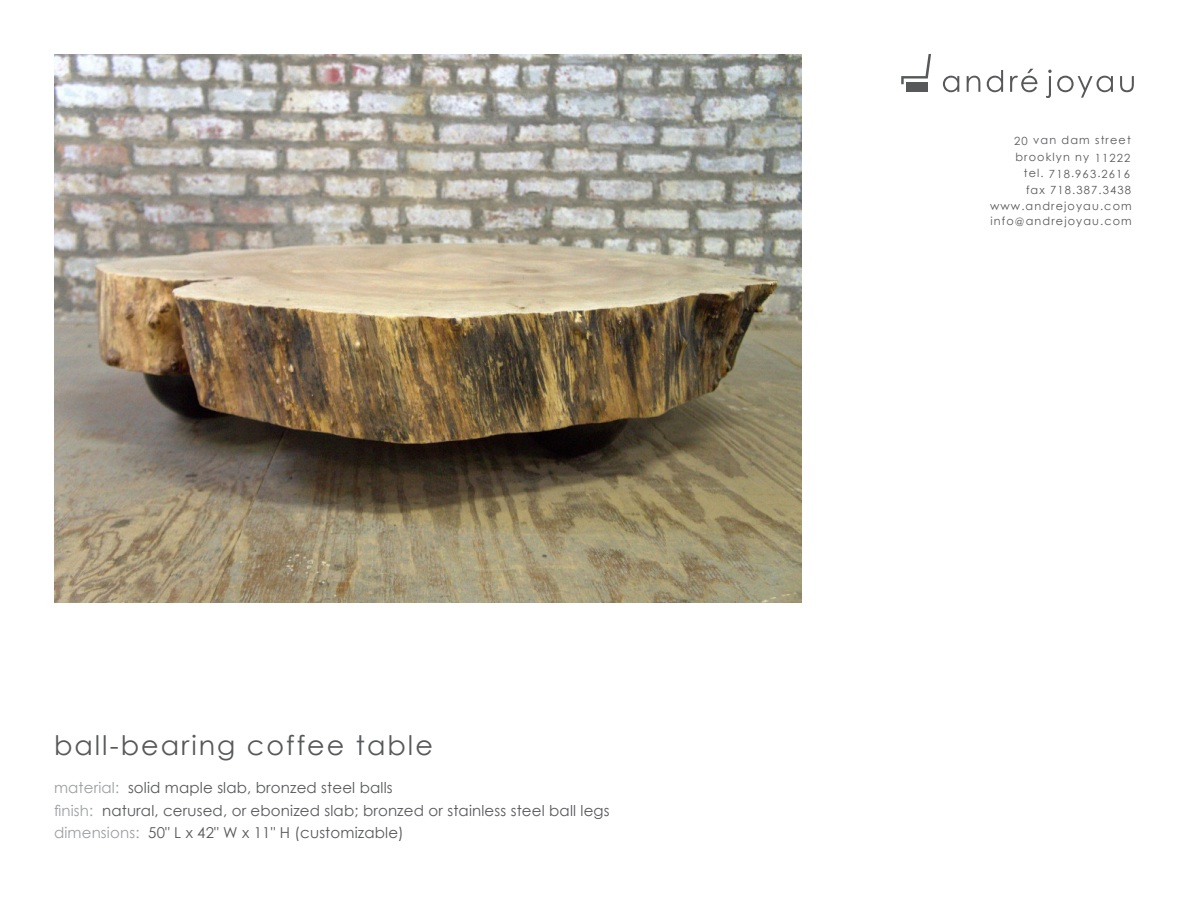
<style>
.page{position:relative;width:1188px;height:918px;background:#fff}
.page>*{position:absolute;margin:0;border:0;box-sizing:border-box;transform-origin:0 0}
.t1{font:27px "Century Gothic";letter-spacing:.075em;color:#57585a}
.t2{font:15px "Century Gothic";letter-spacing:.01em;color:#57585a}
.t3{font:11.25px "Century Gothic";letter-spacing:.1em;color:#57585a}
.s1{color:#9d9fa2}
</style>
<div class="page">
<svg style="left:943px;top:76px;width:16px;height:16px"></svg>
<svg style="left:967px;top:76px;width:13px;height:16px"></svg>
<svg style="left:987px;top:70px;width:16px;height:22px"></svg>
<svg style="left:1010px;top:69px;width:27px;height:23px"></svg>
<svg style="left:1046px;top:70px;width:67px;height:28px"></svg>
<svg style="left:1120px;top:76px;width:14px;height:16px"></svg>
<svg style="left:901px;top:54px;width:30px;height:30px"></svg>
<div style="left:906px;top:82px;width:22px;height:10px;background:#57585a"></div>
<img style="left:54px;top:54px;width:747px;height:549px">
<p class="t1" style="left:54px;top:727px;width:380px">ball-bearing coffee table</p>
<p class="t2" style="left:54px;top:777px;width:340px"><span class="s1">material:</span> solid maple slab, bronzed steel balls</p>
<p class="t2" style="left:54px;top:800px;width:557px"><span class="s1">finish:</span> natural, cerused, or ebonized slab; bronzed or stainless steel ball legs</p>
<p class="t2" style="left:54px;top:822px;width:351px"><span class="s1">dimensions:</span> 50" L x 42" W x 11" H (customizable)</p>
<p class="t3" style="left:1014px;top:132px;width:118px">20 van dam street</p>
<p class="t3" style="left:1024px;top:166px;width:108px">tel. 718.963.2616</p>
<p class="t3" style="left:990px;top:198px;width:143px">www.andrejoyau.com</p>
<p class="t3" style="left:990px;top:213px;width:143px">info@andrejoyau.com</p>
<p class="t3" style="left:1016px;top:149px;width:116px">brooklyn ny 11222</p>
<p class="t3" style="left:1026px;top:182px;width:107px">fax 718.387.3438</p>
</div>
